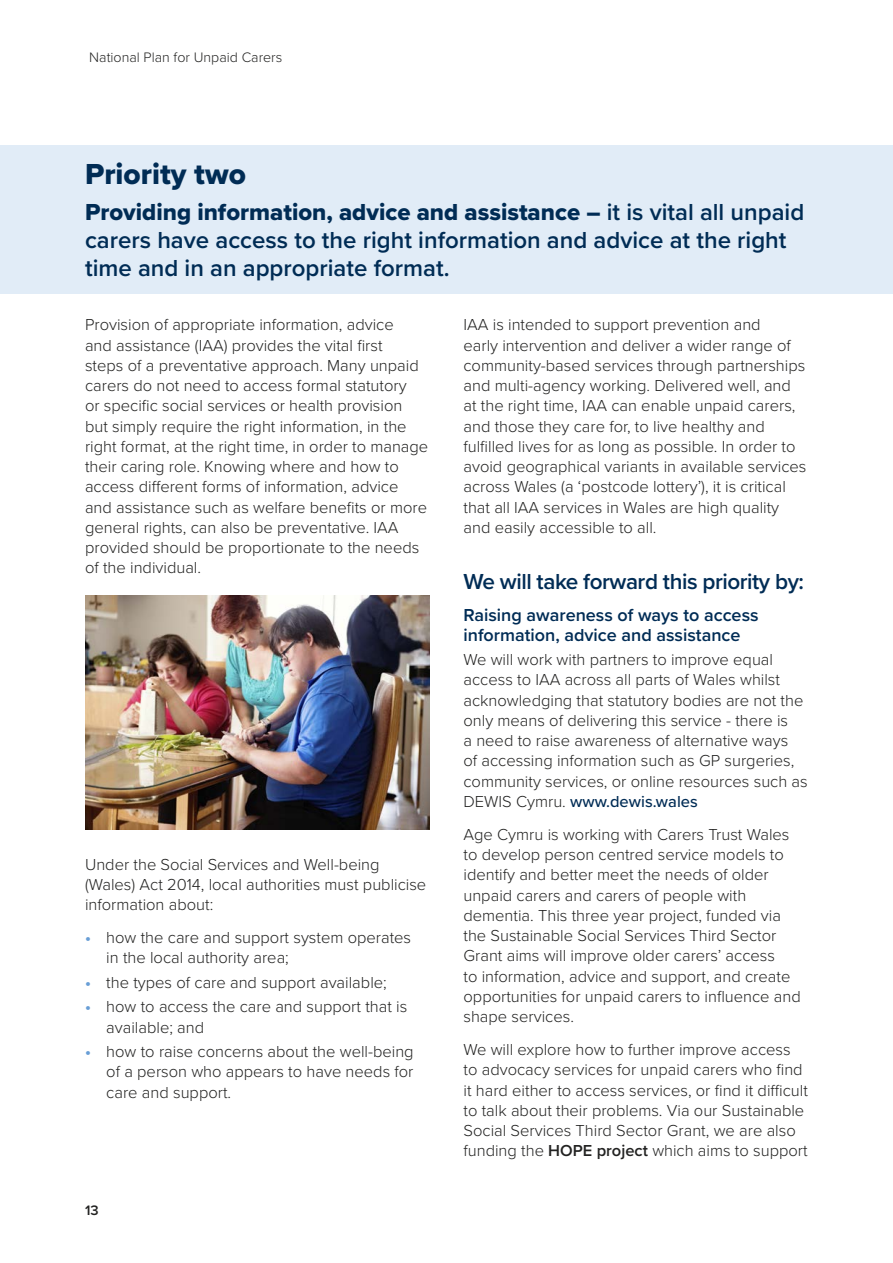
<style>
.page{position:relative;width:893px;height:1263px;background:#fff}
.page>*{position:absolute;margin:0;border:0;box-sizing:border-box;transform-origin:0 0}
.Priority_sub_heading{font:30px "Proxima Nova Extrabld";color:#002c55}
.Priority_intro_text{font:600 24px/27.8px "Proxima Nova";color:#002c55}
.Sub_heading_1{font:600 22.5px "Proxima Nova";letter-spacing:-.02em;color:#002c55}
.Sub_heading_2{font:600 18px/19.5px "Proxima Nova";color:#002c55}
.Body_text{font:300 16.5px/20.2px "Proxima Nova";color:#222221}
.Last_bullet{font:300 16.5px/20.2px "Proxima Nova";color:#222221;text-align:justify}
.t1{font:300 14.25px "Proxima Nova";color:#222221}
.t2{font:600 14.25px "Proxima Nova";color:#222221}
.s1{font-family:"Proxima Nova Extrabld";font-weight:400}
.s2{font-weight:500;color:#002c55}
.s3{font-weight:600}
.s4{font-weight:700;color:#689ed6}
</style>
<div class="page">
<div style="left:0;top:145px;width:893px;height:148px;background:#e1ecf7"></div>
<img style="left:85px;top:595px;width:344px;height:235px">
<p class="t1" style="left:89px;top:47px;width:195px">National Plan for Unpaid Carers</p>
<p class="Priority_sub_heading" style="left:85px;top:152px;width:162px">Priority two</p>
<p class="Priority_intro_text" style="left:85px;top:198px;width:721px"><span class="s1">Providing information, advice and assistance –</span> it is vital all unpaid carers have access to the right information and advice at the right time and in an appropriate format.</p>
<p class="Body_text" style="left:85px;top:314px;width:345px">Provision of appropriate information, advice<br>and assistance (IAA) provides the vital first<br>steps of a preventative approach. Many unpaid carers do not need to access formal statutory<br>or specific social services or health provision but simply require the right information, in the right format, at the right time, in order to manage their caring role. Knowing where and how to access different forms of information, advice and assistance such as welfare benefits or more general rights, can also be preventative. IAA provided should be proportionate to the needs of the individual.</p>
<p class="Body_text" style="left:463px;top:314px;width:344px">IAA is intended to support prevention and<br>early intervention and deliver a wider range of community-based services through partnerships and multi-agency working. Delivered well, and at the right time, IAA can enable unpaid carers, and those they care for, to live healthy and fulfilled lives for as long as possible. In order to avoid geographical variants in available services across Wales (a ‘postcode lottery’), it is critical that all IAA services in Wales are high quality and easily accessible to all.</p>
<h3 class="Sub_heading_1" style="left:463px;top:564px;width:342px">We will take forward this priority by:</h3>
<h3 class="Sub_heading_2" style="left:463px;top:605px;width:297px">Raising awareness of ways to access information, advice and assistance</h3>
<p class="Body_text" style="left:463px;top:648px;width:346px">We will work with partners to improve equal access to IAA across all parts of Wales whilst acknowledging that statutory bodies are not the only means of delivering this service - there is<br>a need to raise awareness of alternative ways<br>of accessing information such as GP surgeries, community services, or online resources such as DEWIS Cymru. <span class="s2">www.dewis.wales</span></p>
<p class="Body_text" style="left:463px;top:823px;width:339px">Age Cymru is working with Carers Trust Wales to develop person centred service models to identify and better meet the needs of older unpaid carers and carers of people with dementia. This three year project, funded via the Sustainable Social Services Third Sector Grant aims will improve older carers’ access<br>to information, advice and support, and create opportunities for unpaid carers to influence and shape services.</p>
<p class="Body_text" style="left:463px;top:1038px;width:346px">We will explore how to further improve access to advocacy services for unpaid carers who find it hard either to access services, or find it difficult to talk about their problems. Via our Sustainable Social Services Third Sector Grant, we are also funding the <span class="s3">HOPE project</span> which aims to support</p>
<p class="Body_text" style="left:85px;top:853px;width:343px">Under the Social Services and Well-being (Wales) Act 2014, local authorities must publicise information about:</p>
<p class="Body_text" style="left:106px;top:926px;width:306px;text-indent:-21px"><span class="s4">•</span> how the care and support system operates in the local authority area;</p>
<p class="Body_text" style="left:85px;top:971px;width:303px"><span class="s4">•</span> the types of care and support available;</p>
<p class="Body_text" style="left:106px;top:996px;width:302px;text-indent:-21px"><span class="s4">•</span> how to access the care and support that is available; and</p>
<p class="Last_bullet" style="left:106px;top:1040px;width:309px;text-indent:-21px"><span class="s4">•</span> how to raise concerns about the well-being of a person who appears to have needs for care and support.</p>
<p class="t2" style="left:85px;top:1200px;width:15px">13</p>
</div>
